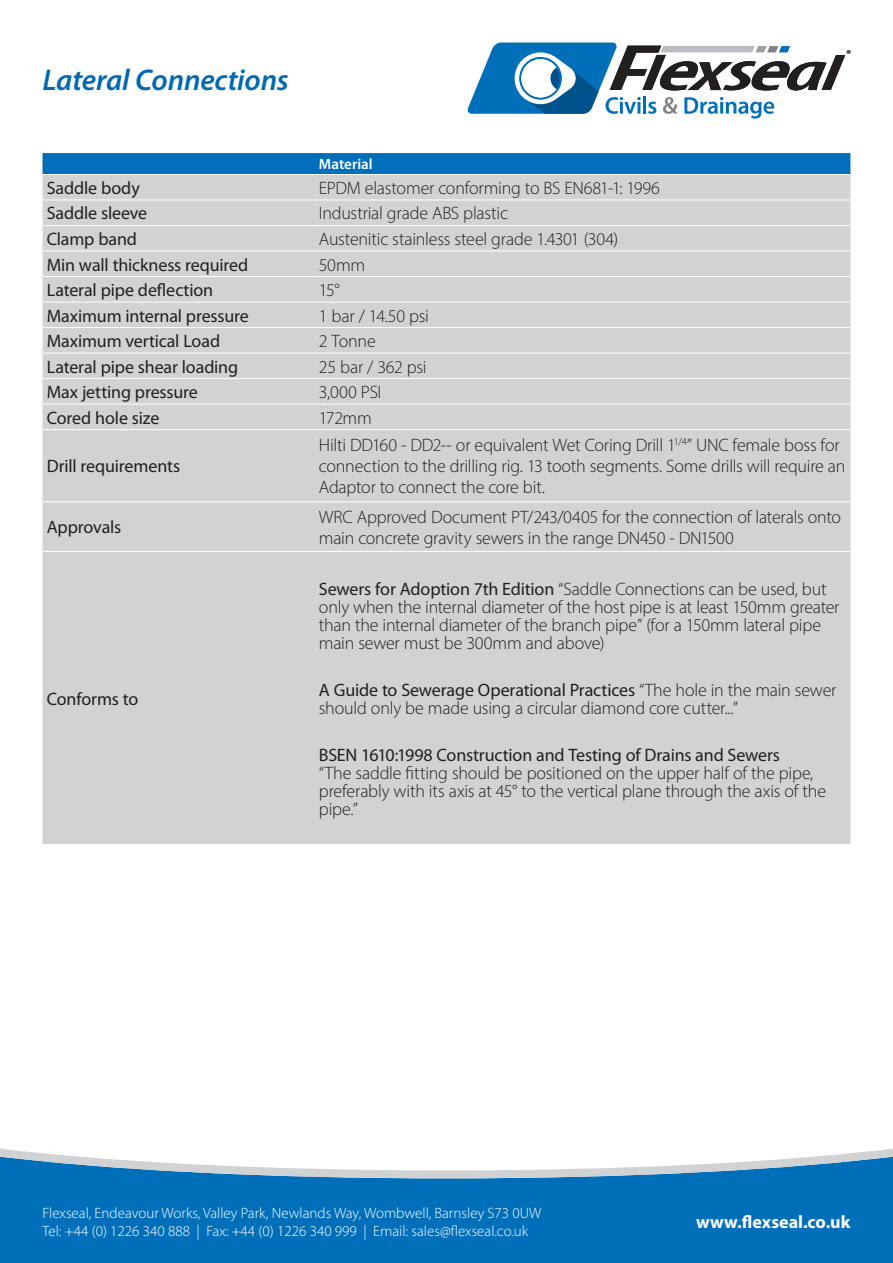
<style>
.page{position:relative;width:893px;height:1263px;background:#fff}
.page>*{position:absolute;margin:0;border:0;box-sizing:border-box;transform-origin:0 0}
.t1{font:italic 600 30px "Myriad Pro";letter-spacing:-.005em;color:#0168b3}
.Table_light{font:300 18px/18px "Myriad Pro";letter-spacing:-.015em;color:#231f20}
.Table_light-2{font:18px "Myriad Pro";letter-spacing:-.01em;color:#231f20}
.t2{font:700 18px "Myriad Pro";color:#fff}
.t3{font:300 15px "Myriad Pro";color:#fff}
.Table_Semi_bold{font:600 15px "Myriad Pro";color:#fff}
.s1{font-weight:400}
</style>
<div class="page">
<svg style="left:468px;top:43px;width:382px;height:76px"></svg>
<div style="left:0;top:1178px;width:893px;height:85px;background:#006fba"></div>
<svg style="left:0;top:1148px;width:893px;height:30px"></svg>
<div style="left:43px;top:153px;width:807px;height:21px;background:#006fba"></div>
<div style="left:43px;top:175px;width:807px;height:669px;background:#d1d2d4"></div>
<hr style="left:43px;top:200px;width:276px;height:1px;background:#fff">
<hr style="left:319px;top:200px;width:531px;height:1px;background:#fff">
<hr style="left:43px;top:225px;width:276px;height:1px;background:#fff">
<hr style="left:319px;top:225px;width:531px;height:1px;background:#fff">
<hr style="left:43px;top:251px;width:276px;height:1px;background:#fff">
<hr style="left:319px;top:251px;width:531px;height:1px;background:#fff">
<hr style="left:43px;top:276px;width:276px;height:1px;background:#fff">
<hr style="left:319px;top:276px;width:531px;height:1px;background:#fff">
<hr style="left:43px;top:302px;width:276px;height:1px;background:#fff">
<hr style="left:319px;top:302px;width:531px;height:1px;background:#fff">
<hr style="left:43px;top:327px;width:276px;height:1px;background:#fff">
<hr style="left:319px;top:327px;width:531px;height:1px;background:#fff">
<hr style="left:43px;top:353px;width:276px;height:1px;background:#fff">
<hr style="left:319px;top:353px;width:531px;height:1px;background:#fff">
<hr style="left:43px;top:378px;width:276px;height:1px;background:#fff">
<hr style="left:319px;top:378px;width:531px;height:1px;background:#fff">
<hr style="left:43px;top:404px;width:276px;height:1px;background:#fff">
<hr style="left:319px;top:404px;width:531px;height:1px;background:#fff">
<hr style="left:43px;top:429px;width:276px;height:1px;background:#fff">
<hr style="left:319px;top:429px;width:531px;height:1px;background:#fff">
<hr style="left:43px;top:501px;width:276px;height:1px;background:#fff">
<hr style="left:319px;top:501px;width:531px;height:1px;background:#fff">
<hr style="left:43px;top:551px;width:276px;height:1px;background:#fff">
<hr style="left:319px;top:551px;width:531px;height:1px;background:#fff">
<p class="t1" style="left:43px;top:61px;width:248px">Lateral Connections</p>
<p class="Table_Semi_bold" style="left:319px;top:155px;width:55px">Material</p>
<p class="Table_light-2" style="left:47px;top:177px;width:95px">Saddle body</p>
<p class="Table_light" style="left:319px;top:179px;width:343px">EPDM elastomer conforming to BS EN681-1: 1996</p>
<p class="Table_light-2" style="left:47px;top:202px;width:102px">Saddle sleeve</p>
<p class="Table_light" style="left:319px;top:204px;width:191px">Industrial grade ABS plastic</p>
<p class="Table_light-2" style="left:47px;top:228px;width:92px">Clamp band</p>
<p class="Table_light" style="left:319px;top:230px;width:301px">Austenitic stainless steel grade 1.4301 (304)</p>
<p class="Table_light-2" style="left:47px;top:253px;width:203px">Min wall thickness required</p>
<p class="Table_light" style="left:319px;top:255px;width:48px">50mm</p>
<p class="Table_light-2" style="left:47px;top:279px;width:168px">Lateral pipe deflection</p>
<p class="Table_light" style="left:319px;top:281px;width:22px">15°</p>
<p class="Table_light-2" style="left:47px;top:304px;width:204px">Maximum internal pressure</p>
<p class="Table_light" style="left:319px;top:306px;width:111px">1 bar / 14.50 psi</p>
<p class="Table_light-2" style="left:47px;top:330px;width:175px">Maximum vertical Load</p>
<p class="Table_light" style="left:319px;top:332px;width:58px">2 Tonne</p>
<p class="Table_light-2" style="left:47px;top:355px;width:193px">Lateral pipe shear loading</p>
<p class="Table_light" style="left:319px;top:357px;width:109px">25 bar / 362 psi</p>
<p class="Table_light-2" style="left:47px;top:381px;width:153px">Max jetting pressure</p>
<p class="Table_light" style="left:319px;top:383px;width:64px">3,000 PSI</p>
<p class="Table_light-2" style="left:47px;top:406px;width:114px">Cored hole size</p>
<p class="Table_light" style="left:319px;top:408px;width:54px">172mm</p>
<p class="Table_light-2" style="left:47px;top:455px;width:135px">Drill requirements</p>
<p class="Table_light" style="left:319px;top:435px;width:528px;line-height:21px">Hilti DD160 - DD2-- or equivalent Wet Coring Drill 1<sup>1/4</sup>” UNC female boss for connection to the drilling rig. 13 tooth segments. Some drills will require an<br>Adaptor to connect the core bit.</p>
<p class="Table_light-2" style="left:47px;top:516px;width:76px">Approvals</p>
<p class="Table_light" style="left:319px;top:506px;width:524px;line-height:21px">WRC Approved Document PT/243/0405 for the connection of laterals onto main concrete gravity sewers in the range DN450 - DN1500</p>
<p class="Table_light-2" style="left:47px;top:687px;width:93px">Conforms to</p>
<p class="Table_light" style="left:319px;top:579px;width:522px"><span class="s1">Sewers for Adoption 7th Edition</span> “Saddle Connections can be used, but only when the internal diameter of the host pipe is at least 150mm greater than the internal diameter of the branch pipe” (for a 150mm lateral pipe main sewer must be 300mm and above)</p>
<p class="Table_light" style="left:319px;top:680px;width:519px"><span class="s1">A Guide to Sewerage Operational Practices</span> “The hole in the main sewer should only be made using a circular diamond core cutter...”</p>
<p class="Table_light" style="left:319px;top:745px;width:509px"><span class="s1">BSEN 1610:1998 Construction and Testing of Drains and Sewers<br></span>“The saddle fitting should be positioned on the upper half of the pipe, preferably with its axis at 45° to the vertical plane through the axis of the pipe.”</p>
<p class="t3" style="left:43px;top:1204px;width:500px">Flexseal, Endeavour Works, Valley Park, Newlands Way, Wombwell, Barnsley S73 0UW</p>
<p class="t3" style="left:43px;top:1222px;width:487px">Tel: +44 (0) 1226 340 888 | Fax: +44 (0) 1226 340 999 | Email: sales@flexseal.co.uk</p>
<p class="t2" style="left:696px;top:1210px;width:156px">www.flexseal.co.uk</p>
</div>
